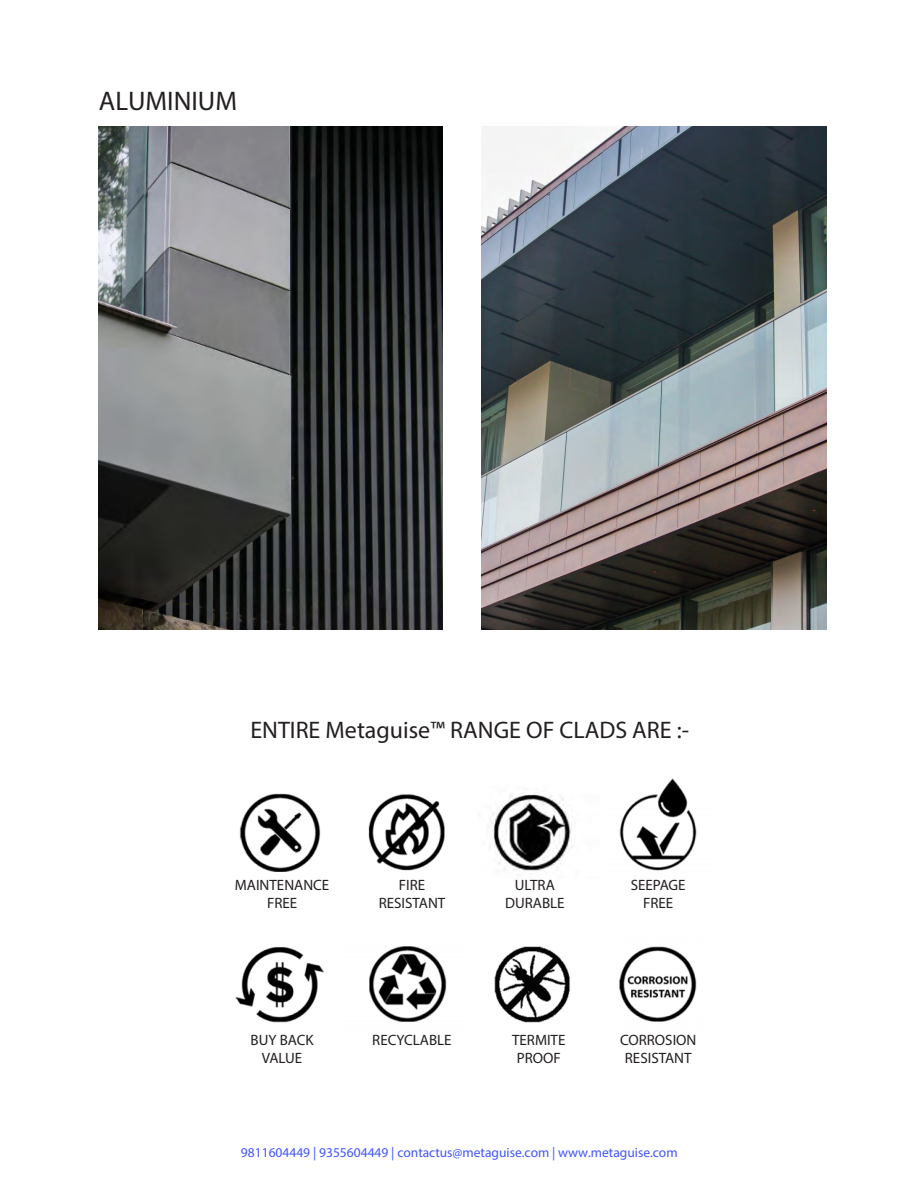
<style>
.page{position:relative;width:918px;height:1188px;background:#fff}
.page>*{position:absolute;margin:0;border:0;box-sizing:border-box;transform-origin:0 0}
.t1{font:27px "Myriad Pro";color:#231f20}
.t2{font:24px "Myriad Pro";color:#231f20}
.t3{font:15px "Myriad Pro";color:#231f20}
.t4{font:13.5px "Myriad Pro";color:#4055ff}
</style>
<div class="page">
<img style="left:99px;top:127px;width:344px;height:503px">
<img style="left:481px;top:127px;width:345px;height:503px">
<img style="left:239px;top:793px;width:82px;height:79px">
<img style="left:368px;top:794px;width:77px;height:77px">
<img style="left:491px;top:793px;width:82px;height:78px">
<img style="left:619px;top:779px;width:78px;height:92px">
<img style="left:235px;top:947px;width:89px;height:76px">
<img style="left:369px;top:946px;width:78px;height:76px">
<img style="left:494px;top:946px;width:76px;height:77px">
<img style="left:619px;top:946px;width:78px;height:76px">
<p class="t1" style="left:99px;top:84px;width:140px">ALUMINIUM</p>
<p class="t2" style="left:250px;top:715px;width:440px">ENTIRE Metaguise™ RANGE OF CLADS ARE :-</p>
<p class="t3" style="left:235px;top:876px;width:96px">MAINTENANCE</p>
<p class="t3" style="left:267px;top:894px;width:32px">FREE</p>
<p class="t3" style="left:399px;top:876px;width:28px">FIRE</p>
<p class="t3" style="left:379px;top:894px;width:68px">RESISTANT</p>
<p class="t3" style="left:515px;top:876px;width:42px">ULTRA</p>
<p class="t3" style="left:505px;top:894px;width:61px">DURABLE</p>
<p class="t3" style="left:631px;top:876px;width:56px">SEEPAGE</p>
<p class="t3" style="left:643px;top:894px;width:32px">FREE</p>
<p class="t3" style="left:251px;top:1031px;width:65px">BUY BACK</p>
<p class="t3" style="left:372px;top:1031px;width:81px">RECYCLABLE</p>
<p class="t3" style="left:262px;top:1049px;width:42px">VALUE</p>
<p class="t3" style="left:512px;top:1031px;width:55px">TERMITE</p>
<p class="t3" style="left:517px;top:1049px;width:46px">PROOF</p>
<p class="t3" style="left:620px;top:1031px;width:78px">CORROSION</p>
<p class="t3" style="left:625px;top:1049px;width:68px">RESISTANT</p>
<p class="t4" style="left:241px;top:1144px;width:438px">9811604449 | 9355604449 | contactus@metaguise.com | www.metaguise.com</p>
</div>
